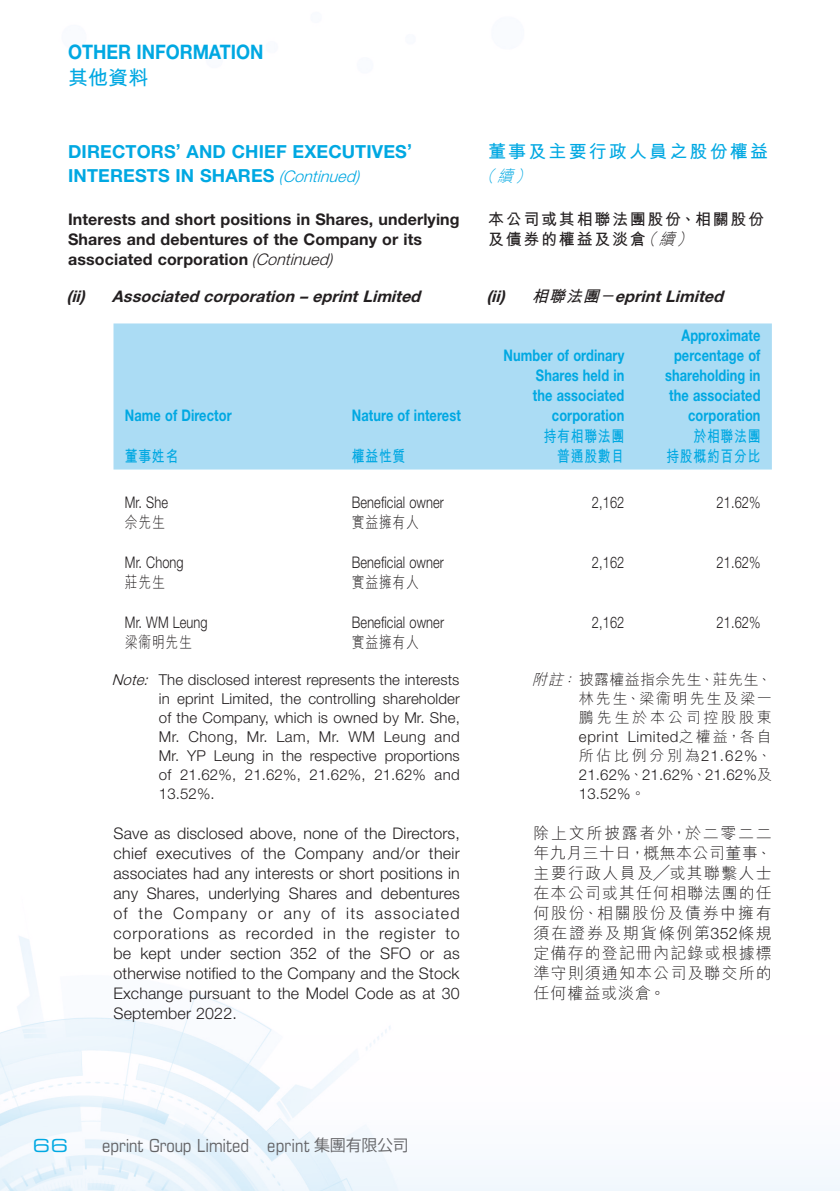
<style>
.page{position:relative;width:840px;height:1191px;background:#fff}
.page>*{position:absolute;margin:0;border:0;box-sizing:border-box;transform-origin:0 0}
.t1{font:700 20px "Helvetica Neue LT Std";color:#00a8e2;scale:.9 1}
.t2{font:700 20px "M Hei HK";color:#00a8e2}
.t3{font:700 18px/24px "Helvetica Neue LT Std";letter-spacing:.01em;color:#00a8e2}
.t4{font:condensed 18px "Eurostile LT Std";color:#636366}
.t5{font:700 18px "M Hei HK";letter-spacing:.12em;color:#00a8e2}
.t6{font:18px "Eurostile LT Std Ex 2";color:#00a8e2}
.t7{font:300 16px/20px "Helvetica Neue LT Std";letter-spacing:.01em;color:#231f20;text-align:justify}
.t8{font:700 16px/20px "Helvetica Neue LT Std";letter-spacing:.01em;color:#00a8e2;text-align:right;scale:.8 1}
.t9{font:300 16px/20px "M Hei HK";letter-spacing:.07em;color:#231f20;text-align:justify}
.t10{font:700 16px/20px "Helvetica Neue LT Std";letter-spacing:.01em;color:#231f20}
.t11{font:300 16px "Helvetica Neue LT Std";letter-spacing:.01em;color:#231f20;scale:.8 1}
.t12{font:italic 700 16px "Helvetica Neue LT Std";color:#231f20}
.t13{font:700 16px/20px "M Hei HK";letter-spacing:.06em;color:#00a8e2;text-align:right;scale:.8 1}
.t14{font:700 16px/20px "M Hei HK";letter-spacing:.105em;color:#231f20}
.t15{font:300 16px "M Hei HK";letter-spacing:.07em;color:#231f20;scale:.8 1}
.t16{font:italic 300 16px "M Hei HK";color:#00a8e2}
.t17{font:300 15px/19px "Helvetica Neue LT Std";letter-spacing:.01em;color:#231f20}
.t18{font:300 15px/19px "M Hei HK";letter-spacing:.12em;color:#231f20;text-align:justify}
.t19{font:300 15px "Helvetica Neue LT Std";letter-spacing:.04em;color:#231f20}
.t20{font:300 15px "M Hei HK";letter-spacing:.175em;color:#231f20}
.s1{font-weight:300;font-style:italic;font-size:16px}
.s2{font-weight:300;font-style:italic}
.s3{font-family:"M Hei HK"}
.s4{font-style:italic}
.s5{font-family:"Helvetica Neue LT Std"}
.s6{font-family:"Koz Go Pr 6 N";font-stretch:normal;font-size:16px}
</style>
<div class="page">
<img style="left:0;top:323px;width:839px;height:868px">
<div style="left:113px;top:323px;width:658px;height:146px;background:#abdcf4"></div>
<p class="t1" style="left:68px;top:40px;width:218px">OTHER INFORMATION</p>
<p class="t2" style="left:68px;top:63px;width:82px">其他資料</p>
<p class="t3" style="left:68px;top:139px;width:345px">DIRECTORS’ AND CHIEF EXECUTIVES’<br>INTERESTS IN SHARES <span class="s1">(Continued)</span></p>
<p class="t10" style="left:68px;top:208px;width:393px">Interests and short positions in Shares, underlying<br>Shares and debentures of the Company or its associated corporation <span class="s2">(Continued)</span></p>
<p class="t12" style="left:66px;top:286px;width:20px">(ii)</p>
<p class="t12" style="left:112px;top:286px;width:315px">Associated corporation –eprintLimited</p>
<p class="t8" style="left:125px;top:405px;width:135px">Name of Director</p>
<p class="t8" style="left:352px;top:405px;width:138px">Nature of interest</p>
<p class="t13" style="left:125px;top:444px;width:68px">董事姓名</p>
<p class="t13" style="left:352px;top:444px;width:68px">權益性質</p>
<p class="t5" style="left:488px;top:138px;width:281px">董事及主要行政人員之股份權益</p>
<p class="t16" style="left:478px;top:165px;width:60px">（續）</p>
<p class="t14" style="left:488px;top:207px;width:277px">本公司或其相聯法團股份、相關股份及債券的權益及淡倉<span class="s2">（續）</span></p>
<p class="t12" style="left:486px;top:286px;width:20px">(ii)</p>
<p class="t12" style="left:531px;top:286px;width:197px"><span class="s3">相聯法團－</span>eprintLimited</p>
<p class="t8" style="left:503px;top:345px;width:152px">Number of ordinary<br>Shares held in<br>the associated corporation</p>
<p class="t8" style="left:664px;top:325px;width:121px">Approximate percentage of shareholding in the associated corporation</p>
<p class="t13" style="left:543px;top:424px;width:102px">持有相聯法團普通股數目</p>
<p class="t13" style="left:666px;top:424px;width:119px">於相聯法團<br>持股概約百分比</p>
<p class="t11" style="left:125px;top:492px;width:55px">Mr. She</p>
<p class="t11" style="left:352px;top:492px;width:117px">Beneficial owner</p>
<p class="t11" style="left:591px;top:492px;width:42px">2,162</p>
<p class="t11" style="left:716px;top:492px;width:56px">21.62%</p>
<p class="t15" style="left:125px;top:510px;width:51px">佘先生</p>
<p class="t15" style="left:352px;top:510px;width:85px">實益擁有人</p>
<p class="t11" style="left:125px;top:552px;width:75px">Mr. Chong</p>
<p class="t11" style="left:352px;top:552px;width:117px">Beneficial owner</p>
<p class="t11" style="left:591px;top:552px;width:42px">2,162</p>
<p class="t11" style="left:716px;top:552px;width:56px">21.62%</p>
<p class="t15" style="left:125px;top:570px;width:51px">莊先生</p>
<p class="t15" style="left:352px;top:570px;width:85px">實益擁有人</p>
<p class="t11" style="left:125px;top:612px;width:105px">Mr. WM Leung</p>
<p class="t11" style="left:352px;top:612px;width:117px">Beneficial owner</p>
<p class="t11" style="left:591px;top:612px;width:42px">2,162</p>
<p class="t11" style="left:716px;top:612px;width:56px">21.62%</p>
<p class="t15" style="left:125px;top:630px;width:85px">梁衞明先生</p>
<p class="t15" style="left:352px;top:630px;width:85px">實益擁有人</p>
<p class="t17" style="left:159px;top:669px;width:302px;text-align:justify;text-indent:-47px"><span class="s4">Note:</span> The disclosed interest represents the interests in eprint Limited, the controlling shareholder of the Company, which is owned by Mr. She, Mr. Chong, Mr. Lam, Mr. WM Leung and Mr. YP Leung in the respective proportions of 21.62%, 21.62%, 21.62%, 21.62% and 13.52%.</p>
<p class="t7" style="left:113px;top:822px;width:348px">Save as disclosed above, none of the Directors, chief executives of the Company and/or their associates had any interests or short positions in any Shares, underlying Shares and debentures of the Company or any of its associated corporations as recorded in the register to be kept under section 352 of the SFO or as otherwise notified to the Company and the Stock Exchange pursuant to the Model Code as at 30<br>September 2022.</p>
<p class="t18" style="left:578px;top:669px;width:194px;text-indent:-47px"><span class="s4">附註：</span>披露權益指佘先生、莊先生、林先生、梁衞明先生及梁一鵬先生於本公司控股股東</p>
<p class="t19" style="left:578px;top:727px;width:194px">eprint Limited<span class="s3">之權益，各自</span></p>
<p class="t20" style="left:578px;top:744px;width:194px">所佔比例分別為<span class="s5">21.62%</span>、</p>
<p class="t17" style="left:578px;top:764px;width:194px">21.62%<span class="s3">、</span>21.62%<span class="s3">、</span>21.62%<span class="s3">及<br></span>13.52%<span class="s3">。</span></p>
<p class="t9" style="left:533px;top:822px;width:240px">除上文所披露者外，於二零二二年九月三十日，概無本公司董事、主要行政人員及╱或其聯繫人士在本公司或其任何相聯法團的任何股份、相關股份及債券中擁有須在證券及期貨條例第<span class="s5">352</span>條規定備存的登記冊內記錄或根據標準守則須通知本公司及聯交所的任何權益或淡倉。</p>
<p class="t6" style="left:33px;top:1132px;width:37px">66</p>
<p class="t4" style="left:102px;top:1134px;width:308px">eprint Group Limited eprint <span class="s6">集團有限公司</span></p>
</div>
